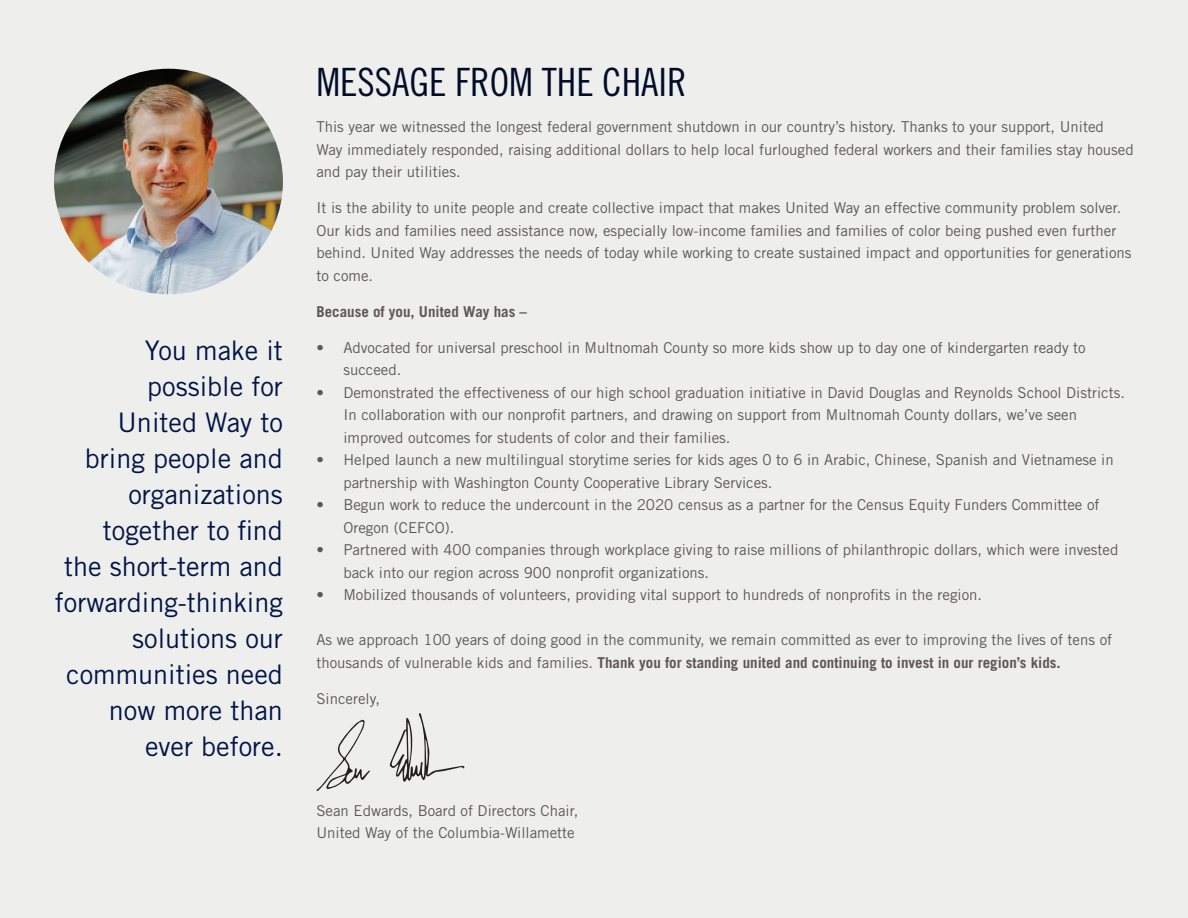
<style>
.page{position:relative;width:1188px;height:918px;background:#eeeeed}
.page>*{position:absolute;margin:0;border:0;box-sizing:border-box;transform-origin:0 0}
.Heading{font:39px "Trade Gothic LT Std Cn 18";color:#000c28}
.t1{font:27px/36px "Trade Gothic LT Std";color:#001447;text-align:right}
.Body_Copy{font:15px/22.5px "Trade Gothic LT Std";color:#5c5955}
.Body_Copy-2{font:700 15px "Trade Gothic LT Std";color:#5c5955}
.s1{font-weight:700}
</style>
<div class="page">
<img style="left:54px;top:69px;width:229px;height:225px">
<svg style="left:389px;top:713px;width:75px;height:69px"></svg>
<svg style="left:316px;top:719px;width:54px;height:72px"></svg>
<p class="t1" style="left:55px;top:332px;width:230px">You make it possible for<br>United Way to bring people and organizations together to find<br>the short-term and forwarding-thinking solutions our communities need now more than ever before.</p>
<p class="Heading" style="left:316px;top:59px;width:372px">MESSAGE FROM THE CHAIR</p>
<p class="Body_Copy" style="left:316px;top:115px;width:819px">This year we witnessed the longest federal government shutdown in our country’s history. Thanks to your support, United<br>Way immediately responded, raising additional dollars to help local furloughed federal workers and their families stay housed and pay their utilities.</p>
<p class="Body_Copy" style="left:316px;top:196px;width:817px">It is the ability to unite people and create collective impact that makes United Way an effective community problem solver.<br>Our kids and families need assistance now, especially low-income families and families of color being pushed even further behind. United Way addresses the needs of today while working to create sustained impact and opportunities for generations to come.</p>
<p class="Body_Copy-2" style="left:316px;top:302px;width:212px">Because of you, United Way has –</p>
<p class="Body_Copy" style="left:343px;top:336px;width:744px;text-indent:-27px">• Advocated for universal preschool in Multnomah County so more kids show up to day one of kindergarten ready to succeed.</p>
<p class="Body_Copy" style="left:343px;top:381px;width:783px;text-indent:-27px">• Demonstrated the effectiveness of our high school graduation initiative in David Douglas and Reynolds School Districts.<br>In collaboration with our nonprofit partners, and drawing on support from Multnomah County dollars, we’ve seen improved outcomes for students of color and their families.</p>
<p class="Body_Copy" style="left:343px;top:448px;width:772px;text-indent:-27px">• Helped launch a new multilingual storytime series for kids ages 0 to 6 in Arabic, Chinese, Spanish and Vietnamese in partnership with Washington County Cooperative Library Services.</p>
<p class="Body_Copy" style="left:343px;top:493px;width:758px;text-indent:-27px">• Begun work to reduce the undercount in the 2020 census as a partner for the Census Equity Funders Committee of<br>Oregon (CEFCO).</p>
<p class="Body_Copy" style="left:343px;top:538px;width:776px;text-indent:-27px">• Partnered with 400 companies through workplace giving to raise millions of philanthropic dollars, which were invested back into our region across 900 nonprofit organizations.</p>
<p class="Body_Copy" style="left:316px;top:583px;width:667px">• Mobilized thousands of volunteers, providing vital support to hundreds of nonprofits in the region.</p>
<p class="Body_Copy" style="left:316px;top:628px;width:797px">As we approach 100 years of doing good in the community, we remain committed as ever to improving the lives of tens of thousands of vulnerable kids and families. <span class="s1">Thank you for standing united and continuing to invest in our region’s kids.</span></p>
<p class="Body_Copy" style="left:316px;top:687px;width:65px">Sincerely,</p>
<p class="Body_Copy" style="left:316px;top:799px;width:264px">Sean Edwards, Board of Directors Chair,<br>United Way of the Columbia-Willamette</p>
</div>
